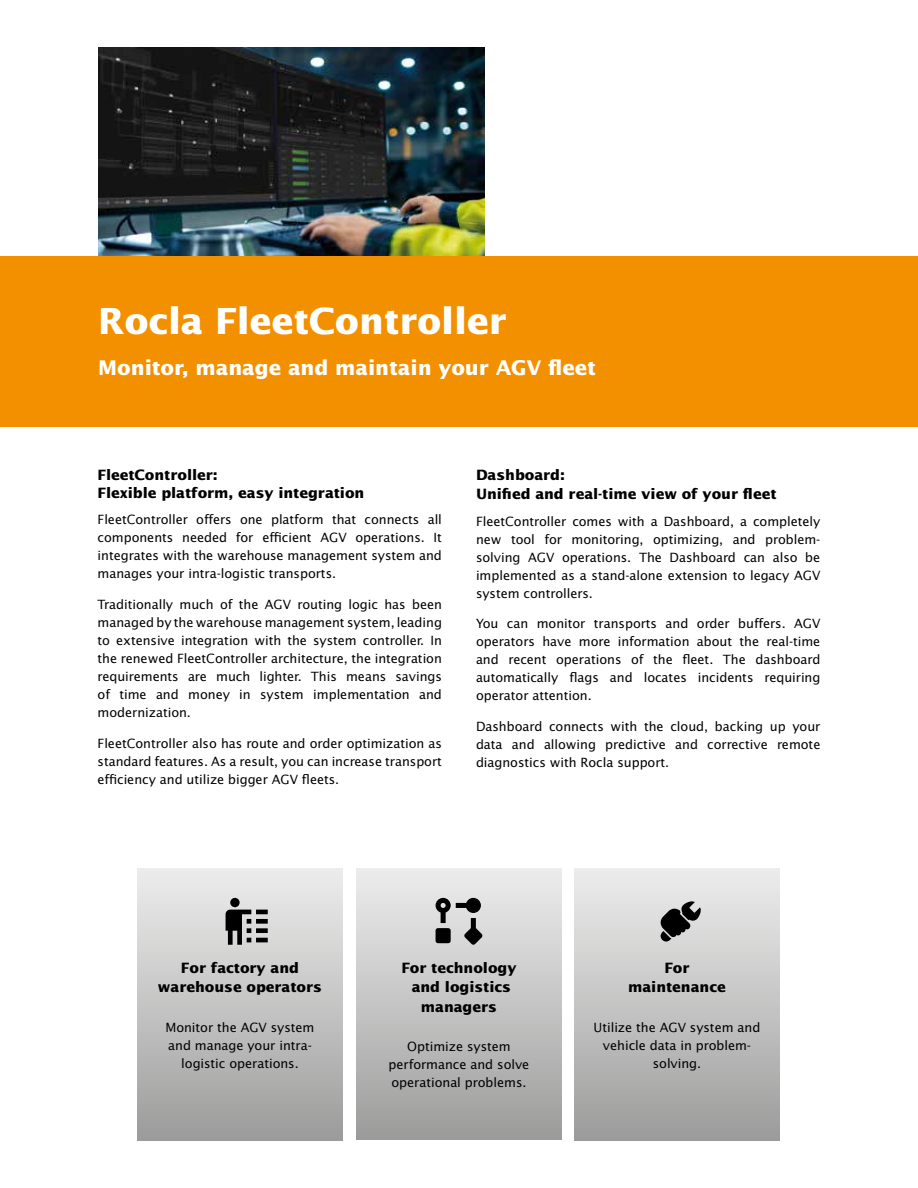
<style>
.page{position:relative;width:918px;height:1188px;background:#fff}
.page>*{position:absolute;margin:0;border:0;box-sizing:border-box;transform-origin:0 0}
.t1{font:700 36px "Lucida Sans Std";letter-spacing:-.005em;color:#fff}
.t2{font:700 20.25px "Lucida Sans Std";letter-spacing:-.005em;color:#fff}
.t3{font:700 14.25px/19.5px "Lucida Sans Std";letter-spacing:-.005em;color:#000;text-align:center}
.t4{font:12.75px/18px "Lucida Sans Std";letter-spacing:-.005em;color:#000;text-align:justify}
</style>
<div class="page">
<img style="left:98px;top:48px;width:386px;height:208px">
<div style="left:0;top:256px;width:918px;height:170px;background:#f39000"></div>
<div style="left:137px;top:868px;width:206px;height:272px;background:linear-gradient(to bottom,#ededed,#9c9c9c)"></div>
<div style="left:356px;top:868px;width:206px;height:271px;background:linear-gradient(to bottom,#ededed,#9c9c9b)"></div>
<div style="left:574px;top:868px;width:206px;height:272px;background:linear-gradient(to bottom,#ededed,#9c9c9c)"></div>
<svg style="left:226px;top:898px;width:42px;height:47px;background:#7c7c7c"></svg>
<svg style="left:436px;top:898px;width:46px;height:47px;background:#818181"></svg>
<svg style="left:661px;top:901px;width:39px;height:40px;background:#696969"></svg>
<h1 class="t1" style="left:98px;top:301px;width:410px">Rocla FleetController</h1>
<h2 class="t2" style="left:98px;top:357px;width:499px">Monitor, manage and maintain your AGV fleet</h2>
<p class="t3" style="left:98px;top:466px;width:268px;line-height:18px;text-align:left">FleetController:<br>Flexible platform, easy integration</p>
<p class="t4" style="left:98px;top:511px;width:346px">FleetController offers one platform that connects all components needed for efficient AGV operations. It integrates with the warehouse management system and manages your intra-logistic transports.</p>
<p class="t4" style="left:98px;top:595px;width:346px">Traditionally much of the AGV routing logic has been managed by the warehouse management system, leading to extensive integration with the system controller. In the renewed FleetController architecture, the integration requirements are much lighter. This means savings of time and money in system implementation and modernization.</p>
<p class="t4" style="left:98px;top:734px;width:346px">FleetController also has route and order optimization as standard features. As a result, you can increase transport efficiency and utilize bigger AGV fleets.</p>
<p class="t3" style="left:476px;top:465px;width:302px;text-align:left">Dashboard:<br>Unified and real-time view of your fleet</p>
<p class="t4" style="left:476px;top:512px;width:346px">FleetController comes with a Dashboard, a completely new tool for monitoring, optimizing, and problem&shy;solving AGV operations. The Dashboard can also be implemented as a stand-alone extension to legacy AGV system controllers.</p>
<p class="t4" style="left:476px;top:615px;width:346px">You can monitor transports and order buffers. AGV operators have more information about the real-time and recent operations of the fleet. The dashboard automatically flags and locates incidents requiring operator attention.</p>
<p class="t4" style="left:476px;top:718px;width:346px">Dashboard connects with the cloud, backing up your data and allowing predictive and corrective remote diagnostics with Rocla support.</p>
<p class="t3" style="left:158px;top:958px;width:166px">For factory and warehouse operators</p>
<p class="t4" style="left:165px;top:1018px;width:151px;text-align:center">Monitor the AGV system and manage your intra&shy;logistic operations.</p>
<p class="t3" style="left:401px;top:958px;width:117px">For technology and logistics managers</p>
<p class="t4" style="left:389px;top:1038px;width:142px;text-align:center">Optimize system performance and solve operational problems.</p>
<p class="t3" style="left:628px;top:958px;width:99px">For maintenance</p>
<p class="t4" style="left:594px;top:1018px;width:168px;text-align:center">Utilize the AGV system and vehicle data in problem&shy;solving.</p>
</div>
